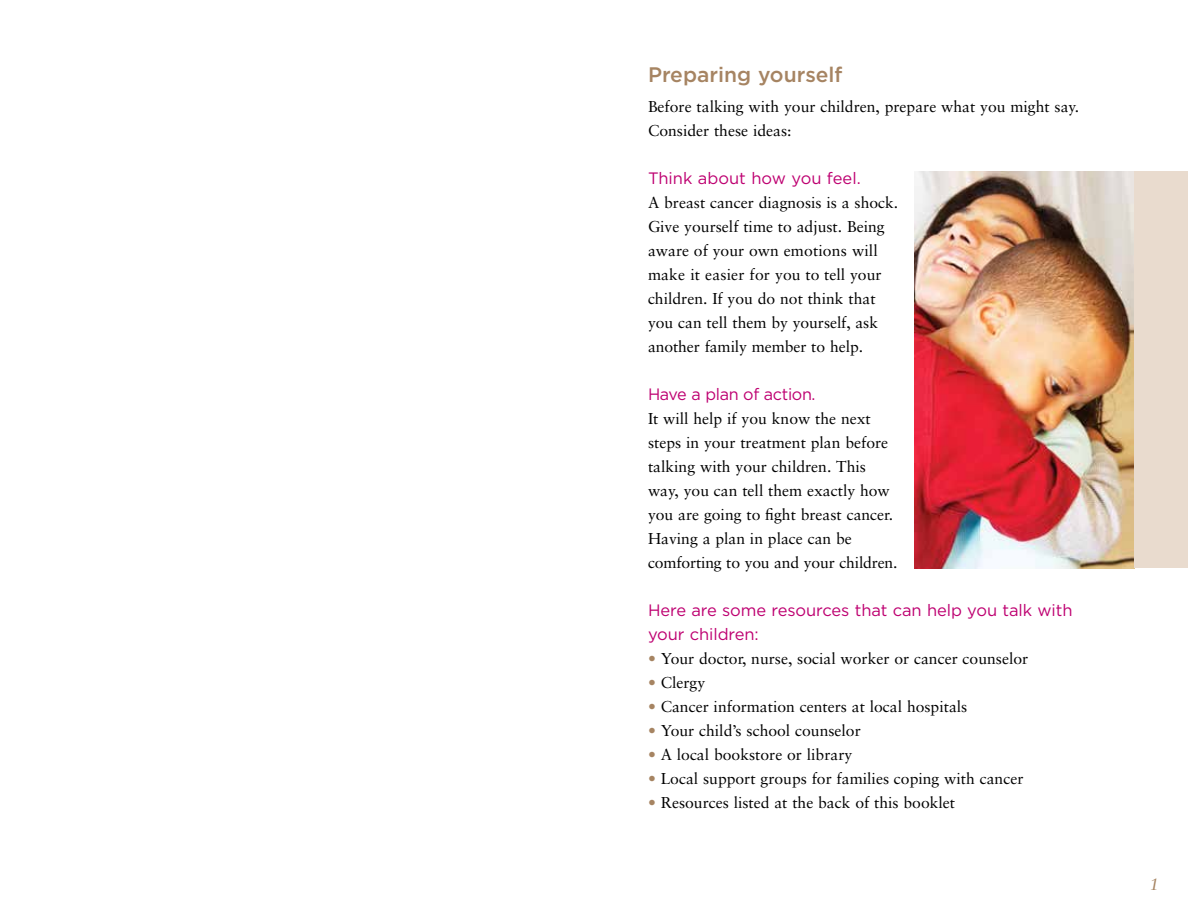
<style>
.page{position:relative;width:1188px;height:918px;background:#fff}
.page>*{position:absolute;margin:0;border:0;box-sizing:border-box;transform-origin:0 0}
.t1{font:500 21px "Gotham";color:#a68462}
.t2{font:16.5px/24px "Gotham";letter-spacing:-.005em;color:#be0071}
.t3{font:italic 16.5px "Sabon";color:#a68462}
.t4{font:15.75px/24px "Sabon";color:#000}
.s1{color:#a68462}
</style>
<div class="page">
<img style="left:915px;top:171px;width:219px;height:397px">
<div style="left:1134px;top:171px;width:54px;height:397px;background:#e9dbce"></div>
<h1 class="t1" style="left:648px;top:63px;width:196px">Preparing yourself</h1>
<p class="t4" style="left:648px;top:94px;width:433px">Before talking with your children, prepare what you might say.<br>Consider these ideas:</p>
<p class="t2" style="left:648px;top:166px;width:214px">Think about how you feel.</p>
<p class="t4" style="left:648px;top:190px;width:252px">A breast cancer diagnosis is a shock.<br>Give yourself time to adjust. Being aware of your own emotions will make it easier for you to tell your children. If you do not think that you can tell them by yourself, ask another family member to help.</p>
<p class="t2" style="left:648px;top:382px;width:169px">Have a plan of action.</p>
<p class="t4" style="left:648px;top:406px;width:251px">It will help if you know the next steps in your treatment plan before talking with your children. This way, you can tell them exactly how you are going to fight breast cancer.<br>Having a plan in place can be comforting to you and your children.</p>
<p class="t2" style="left:648px;top:598px;width:426px">Here are some resources that can help you talk with your children:</p>
<p class="t4" style="left:648px;top:646px;width:382px"><span class="s1">•</span> Your doctor, nurse, social worker or cancer counselor</p>
<p class="t4" style="left:648px;top:670px;width:59px"><span class="s1">•</span> Clergy</p>
<p class="t4" style="left:648px;top:694px;width:321px"><span class="s1">•</span> Cancer information centers at local hospitals</p>
<p class="t4" style="left:648px;top:718px;width:214px"><span class="s1">•</span> Your child’s school counselor</p>
<p class="t4" style="left:648px;top:742px;width:206px"><span class="s1">•</span> A local bookstore or library</p>
<p class="t4" style="left:648px;top:766px;width:377px"><span class="s1">•</span> Local support groups for families coping with cancer</p>
<p class="t4" style="left:648px;top:790px;width:309px"><span class="s1">•</span> Resources listed at the back of this booklet</p>
<p class="t3" style="left:1150px;top:874px;width:11px">1</p>
</div>
